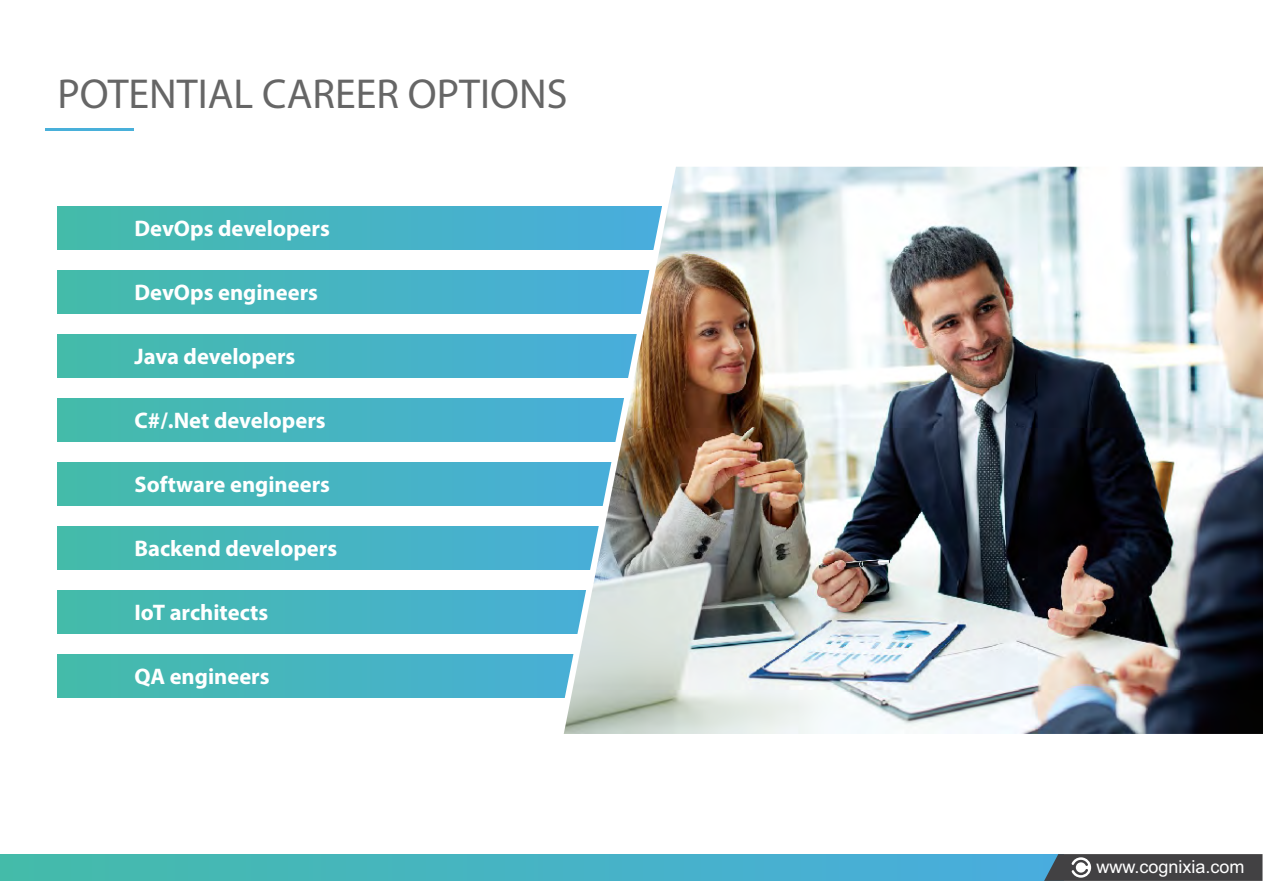
<style>
.page{position:relative;width:1263px;height:893px;background:#fff}
.page>*{position:absolute;margin:0;border:0;box-sizing:border-box;transform-origin:0 0}
.t1{font:42px "Myriad Pro";color:#666}
.t2{font:700 22.5px "Myriad Pro";color:#fff}
.t3{font:18px "Arial";color:#fff}
</style>
<div class="page">
<svg style="left:57px;top:654px;width:494px;height:44px;background:#46b5be"></svg>
<svg style="left:57px;top:270px;width:494px;height:44px;background:#46b5be"></svg>
<svg style="left:57px;top:334px;width:494px;height:44px;background:#46b5be"></svg>
<svg style="left:57px;top:398px;width:494px;height:44px;background:#46b5be"></svg>
<svg style="left:57px;top:462px;width:494px;height:44px;background:#46b5be"></svg>
<svg style="left:57px;top:526px;width:494px;height:44px;background:#46b5be"></svg>
<svg style="left:57px;top:590px;width:494px;height:44px;background:#46b5be"></svg>
<div style="left:0;top:854px;width:1063px;height:27px;background:linear-gradient(to right,#44bba9,#49acdf)"></div>
<svg style="left:1044px;top:854px;width:218px;height:27px;background:#4a4c50"></svg>
<svg style="left:57px;top:206px;width:494px;height:44px;background:#46b5be"></svg>
<hr style="left:45px;top:128px;width:89px;height:3px;background:#49b0da">
<img style="left:681px;top:167px;width:582px;height:567px">
<img style="left:551px;top:166px;width:130px;height:568px">
<h1 class="t1" style="left:57px;top:77px;width:511px">POTENTIAL CAREER OPTIONS</h1>
<p class="t2" style="left:135px;top:219px;width:197px">DevOps developers</p>
<p class="t2" style="left:135px;top:283px;width:185px">DevOps engineers</p>
<p class="t2" style="left:135px;top:347px;width:162px">Java developers</p>
<p class="t2" style="left:135px;top:411px;width:193px">C#/.Net developers</p>
<p class="t2" style="left:135px;top:475px;width:197px">Software engineers</p>
<p class="t2" style="left:135px;top:539px;width:204px">Backend developers</p>
<p class="t2" style="left:135px;top:603px;width:135px">IoT architects</p>
<p class="t2" style="left:135px;top:667px;width:137px">QA engineers</p>
<p class="t3" style="left:1096px;top:860px;width:150px">www.cognixia.com</p>
</div>
